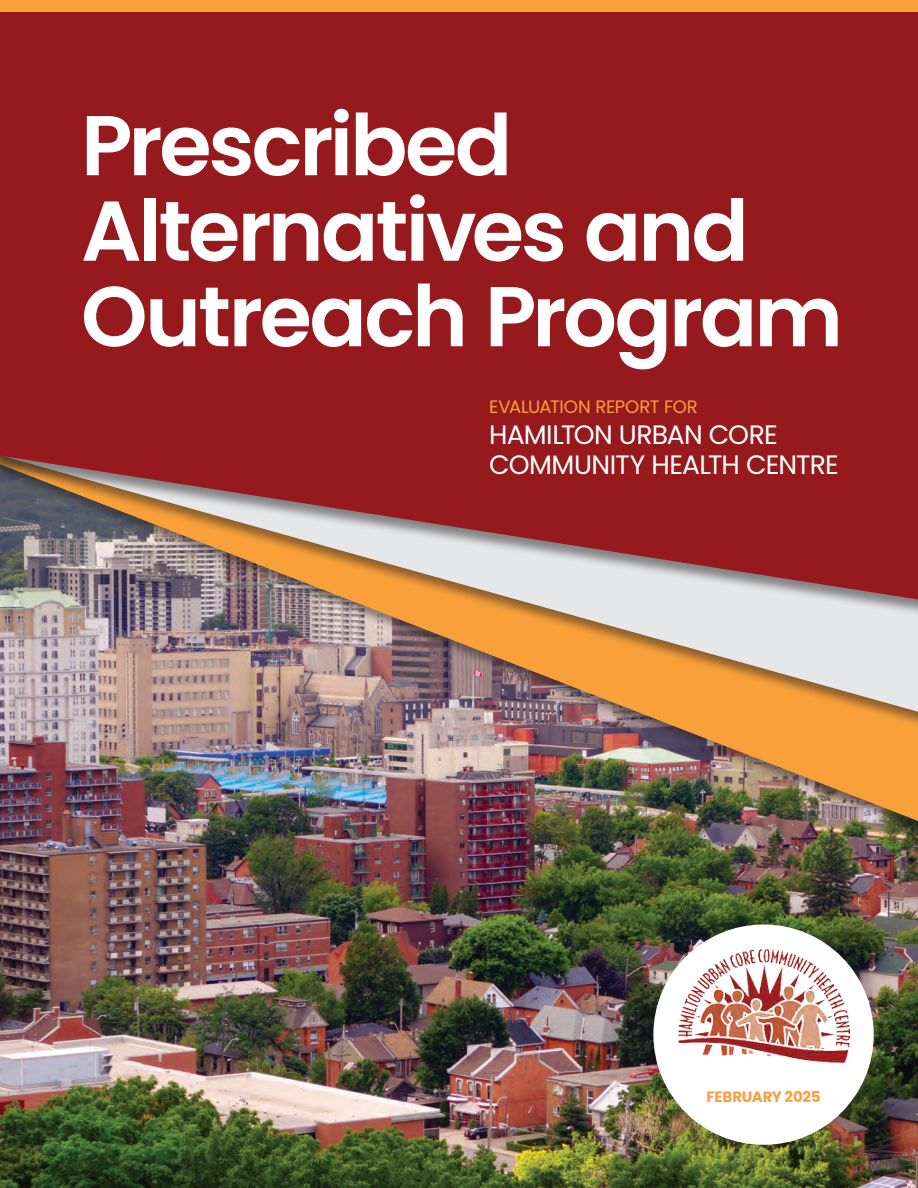
<style>
.page{position:relative;width:918px;height:1188px;background:#fff}
.page>*{position:absolute;margin:0;border:0;box-sizing:border-box;transform-origin:0 0}
.t1{font:600 84.75px/85.5px "Poppins";letter-spacing:-.035em;color:#fff}
.t2{font:26.7px/30px "Poppins";letter-spacing:-.03em;color:#fff}
.t3{font:18px "Poppins";letter-spacing:-.015em;color:#f9a03a}
.t4{font:700 15px "Poppins";letter-spacing:-.015em;color:#f9a03a}
</style>
<div class="page">
<img style="left:0;top:844px;width:918px;height:344px">
<div style="left:0;top:0;width:918px;height:844px;background:#231f20;opacity:.5"></div>
<img style="left:0;top:734px;width:918px;height:87px">
<div style="left:0;top:0;width:918px;height:734px;background:#231f20;opacity:.5"></div>
<img style="left:0;top:620px;width:918px;height:92px">
<div style="left:0;top:0;width:918px;height:620px;background:#231f20;opacity:.5"></div>
<svg style="left:0;top:12px;width:918px;height:587px;fill:#961a1d"></svg>
<div style="left:653px;top:924px;width:221px;height:221px;background:#fff;border-radius:50%"></div>
<img style="left:678px;top:947px;width:174px;height:117px">
<div style="left:0;top:0;width:918px;height:12px;background:#f9a03a"></div>
<p class="t1" style="left:81px;top:103px;width:764px">Prescribed<br>Alternatives and<br>Outreach Program</p>
<p class="t3" style="left:489px;top:396px;width:210px">EVALUATION REPORT FOR</p>
<p class="t2" style="left:489px;top:420px;width:351px">HAMILTON URBAN CORE<br>COMMUNITY HEALTH CENTRE</p>
<p class="t4" style="left:707px;top:1088px;width:116px">FEBRUARY 2025</p>
</div>
